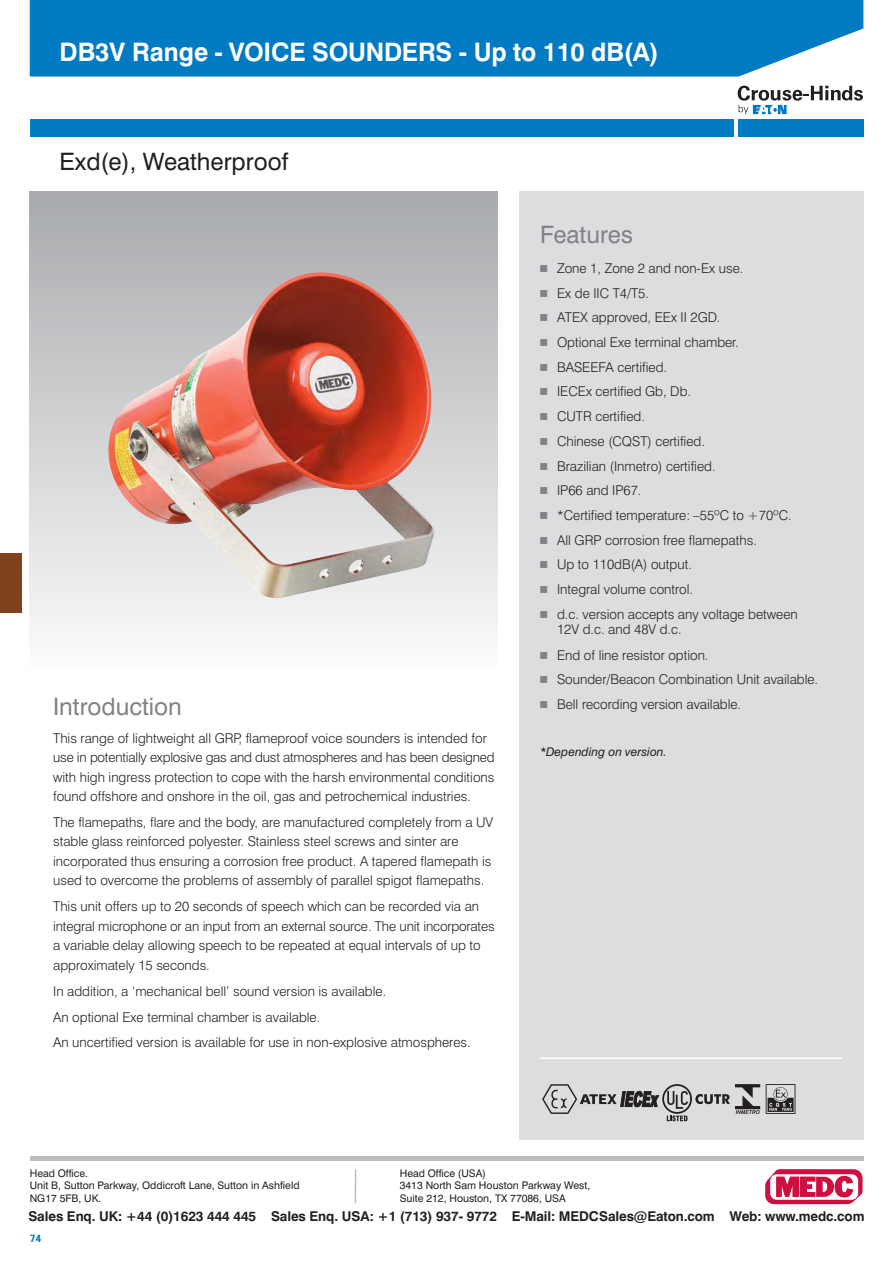
<style>
.page{position:relative;width:893px;height:1263px;background:#fff}
.page>*{position:absolute;margin:0;border:0;box-sizing:border-box;transform-origin:0 0}
.t1{font:700 25.5px "Swiss 721 BT";letter-spacing:-.01em;color:#fff}
.t2{font:24px "Swiss 721 BT";color:#808285}
.t3{font:24px "Swiss 721 BT";color:#231f20}
.t4{font:300 13.5px/19.5px "Swiss 721 BT";color:#231f20}
.t5{font:700 13.5px "Swiss 721 BT";letter-spacing:-.01em;color:#231f20}
.t6{font:italic 12px "Swiss 721 BT";color:#231f20}
.t7{font:10.5px/12.6px "Swiss 721 BT";color:#231f20}
.t8{font:700 10.5px "Univers";color:#007ac2}
.s1{font-family:"Commercial Pi BT";font-weight:400;color:#808285}
</style>
<div class="page">
<div style="left:30px;top:0;width:833px;height:77px;background:#007ac2"></div>
<svg style="left:737px;top:85px;width:116px;height:30px"></svg>
<svg style="left:738px;top:86px;width:125px;height:28px"></svg>
<div style="left:738px;top:119px;width:125px;height:17px;background:#007ac2"></div>
<div style="left:30px;top:119px;width:704px;height:17px;background:#007ac2"></div>
<hr style="left:355px;top:1169px;width:1px;height:34px;background:#bbbdc0">
<hr style="left:30px;top:1157px;width:833px;height:4px;background:#bbbdc0">
<svg style="left:765px;top:1169px;width:97px;height:35px"></svg>
<div style="left:519px;top:191px;width:344px;height:949px;background:#dcddde"></div>
<div style="left:30px;top:191px;width:467px;height:481px;background:linear-gradient(to bottom,#a7aaad,#fcfcfc)"></div>
<hr style="left:540px;top:1058px;width:302px;height:1px;background:#fff">
<svg style="left:542px;top:1084px;width:218px;height:37px"></svg>
<svg style="left:766px;top:1084px;width:29px;height:30px"></svg>
<img style="left:108px;top:272px;width:327px;height:327px">
<div style="left:0;top:553px;width:21px;height:59px;background:#80421c"></div>
<h1 class="t1" style="left:60px;top:43px;width:601px">DB3V Range - VOICE SOUNDERS - Up to 110 dB(A)</h1>
<h2 class="t3" style="left:60px;top:153px;width:230px">Exd(e), Weatherproof</h2>
<h2 class="t2" style="left:53px;top:697px;width:130px">Introduction</h2>
<p class="t4" style="left:53px;top:729px;width:443px">This range of lightweight all GRP, flameproof voice sounders is intended for use in potentially explosive gas and dust atmospheres and has been designed with high ingress protection to cope with the harsh environmental conditions found offshore and onshore in the oil, gas and petrochemical industries.</p>
<p class="t4" style="left:53px;top:814px;width:442px">The flamepaths, flare and the body, are manufactured completely from a UV stable glass reinforced polyester. Stainless steel screws and sinter are incorporated thus ensuring a corrosion free product. A tapered flamepath is used to overcome the problems of assembly of parallel spigot flamepaths.</p>
<p class="t4" style="left:53px;top:898px;width:443px">This unit offers up to 20 seconds of speech which can be recorded via an integral microphone or an input from an external source. The unit incorporates a variable delay allowing speech to be repeated at equal intervals of up to approximately 15 seconds.</p>
<p class="t4" style="left:53px;top:979px;width:419px;line-height:26px">In addition, a ‘mechanical bell’ sound version is available.<br>An optional Exe terminal chamber is available.<br>An uncertified version is available for use in non-explosive atmospheres.</p>
<h2 class="t2" style="left:540px;top:225px;width:94px">Features</h2>
<p class="t4" style="left:540px;top:260px;width:205px"><span class="s1">-</span> Zone 1, Zone 2 and non-Ex use.</p>
<p class="t4" style="left:540px;top:284px;width:110px"><span class="s1">-</span> Ex de IIC T4/T5.</p>
<p class="t4" style="left:540px;top:309px;width:182px"><span class="s1">-</span> ATEX approved, EEx II 2GD.</p>
<p class="t4" style="left:540px;top:334px;width:200px"><span class="s1">-</span> Optional Exe terminal chamber.</p>
<p class="t4" style="left:540px;top:359px;width:128px"><span class="s1">-</span> BASEEFA certified.</p>
<p class="t4" style="left:540px;top:383px;width:152px"><span class="s1">-</span> IECEx certified Gb, Db.</p>
<p class="t4" style="left:540px;top:408px;width:106px"><span class="s1">-</span> CUTR certified.</p>
<p class="t4" style="left:540px;top:433px;width:166px"><span class="s1">-</span> Chinese (CQST) certified.</p>
<p class="t4" style="left:540px;top:457px;width:177px"><span class="s1">-</span> Brazilian (Inmetro) certified.</p>
<p class="t4" style="left:540px;top:482px;width:103px"><span class="s1">-</span> IP66 and IP67.</p>
<p class="t4" style="left:540px;top:507px;width:253px"><span class="s1">-</span> *Certified temperature: –55ºC to +70ºC.</p>
<p class="t4" style="left:540px;top:531px;width:218px"><span class="s1">-</span> All GRP corrosion free flamepaths.</p>
<p class="t4" style="left:540px;top:556px;width:153px"><span class="s1">-</span> Up to 110dB(A) output.</p>
<p class="t4" style="left:540px;top:581px;width:154px"><span class="s1">-</span> Integral volume control.</p>
<p class="t4" style="left:557px;top:608px;width:242px;line-height:15.6px;text-indent:-17px"><span class="s1">-</span> d.c. version accepts any voltage between<br>12V d.c. and 48V d.c.</p>
<p class="t4" style="left:540px;top:647px;width:170px"><span class="s1">-</span> End of line resistor option.</p>
<p class="t4" style="left:540px;top:671px;width:280px"><span class="s1">-</span> Sounder/Beacon Combination Unit available.</p>
<p class="t4" style="left:540px;top:696px;width:203px"><span class="s1">-</span> Bell recording version available.</p>
<p class="t6" style="left:540px;top:747px;width:128px">*Depending on version.</p>
<p class="t7" style="left:30px;top:1168px;width:271px">Head Office.<br>Unit B, Sutton Parkway, Oddicroft Lane, Sutton in Ashfield<br>NG17 5FB, UK.</p>
<p class="t7" style="left:400px;top:1168px;width:192px">Head Office (USA)<br>3413 North Sam Houston Parkway West,<br>Suite 212, Houston, TX 77086, USA</p>
<p class="t5" style="left:28px;top:1212px;width:837px">Sales Enq. UK: +44 (0)1623 444 445 Sales Enq. USA: +1 (713) 937- 9772 E-Mail: MEDCSales@Eaton.com Web: www.medc.com</p>
<p class="t8" style="left:30px;top:1235px;width:13px">74</p>
</div>
